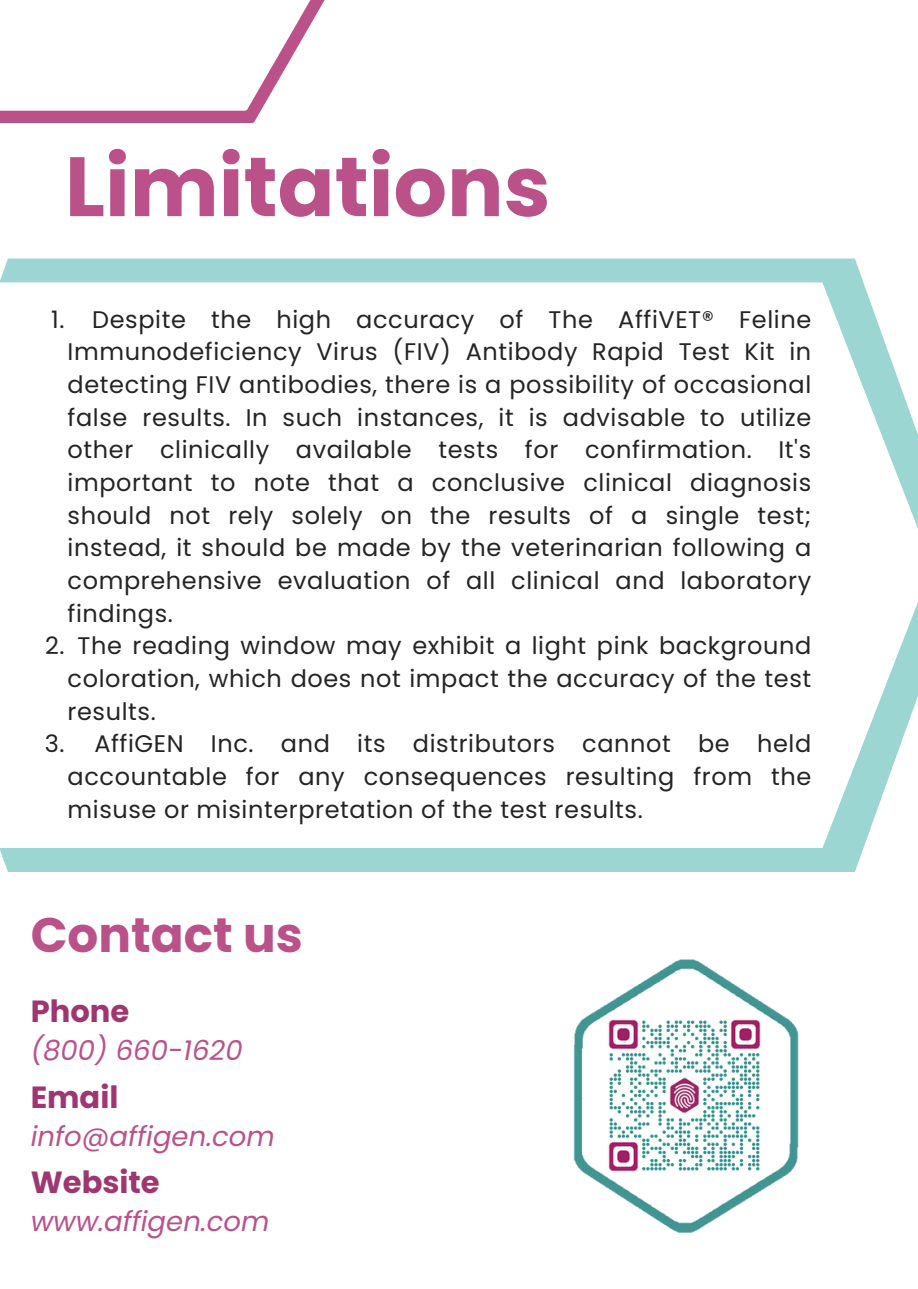
<style>
.page{position:relative;width:918px;height:1289px;background:#fff}
.page>*{position:absolute;margin:0;border:0;box-sizing:border-box;transform-origin:0 0}
.t1{font:700 84px "Poppins";color:#ba5289}
.t2{font:700 48.45px "Poppins";color:#ba5289}
.t3{font:700 30.6px "Poppins";color:#9e3770}
.t4{font:italic 27.6px "Poppins";color:#ba5289}
.t5{font:24px/32.7px "Poppins";letter-spacing:.025em;color:#242424;text-align:justify}
</style>
<div class="page">
<svg style="left:0;top:0;width:325px;height:123px"></svg>
<div style="left:0;top:258px;width:864px;height:614px;background:#9cd6d3"></div>
<svg style="left:0;top:282px;width:918px;height:566px"></svg>
<img style="left:573px;top:959px;width:226px;height:274px">
<h1 class="t1" style="left:65px;top:128px;width:487px">Limitations</h1>
<p class="t5" style="left:68px;top:303px;width:745px;text-indent:25px">Despite the high accuracy of The AffiVET® Feline Immunodeficiency Virus (FIV) Antibody Rapid Test Kit in detecting FIV antibodies, there is a possibility of occasional false results. In such instances, it is advisable to utilize other clinically available tests for confirmation. It's important to note that a conclusive clinical diagnosis should not rely solely on the results of a single test; instead, it should be made by the veterinarian following a comprehensive evaluation of all clinical and laboratory findings.</p>
<p class="t5" style="left:51px;top:303px;width:15px">1.</p>
<p class="t5" style="left:68px;top:629px;width:745px;text-indent:10px">The reading window may exhibit a light pink background coloration, which does not impact the accuracy of the test results.</p>
<p class="t5" style="left:45px;top:629px;width:21px">2.</p>
<p class="t5" style="left:68px;top:727px;width:745px;text-indent:27px">AffiGEN Inc. and its distributors cannot be held accountable for any consequences resulting from the misuse or misinterpretation of the test results.</p>
<p class="t5" style="left:45px;top:727px;width:21px">3.</p>
<h2 class="t2" style="left:31px;top:900px;width:274px">Contact us</h2>
<p class="t3" style="left:31px;top:989px;width:100px">Phone</p>
<p class="t4" style="left:31px;top:1030px;width:213px">(800) 660-1620</p>
<p class="t3" style="left:31px;top:1075px;width:89px">Email</p>
<p class="t4" style="left:31px;top:1116px;width:246px">info@affigen.com</p>
<p class="t3" style="left:31px;top:1160px;width:131px">Website</p>
<p class="t4" style="left:31px;top:1201px;width:240px">www.affigen.com</p>
</div>
